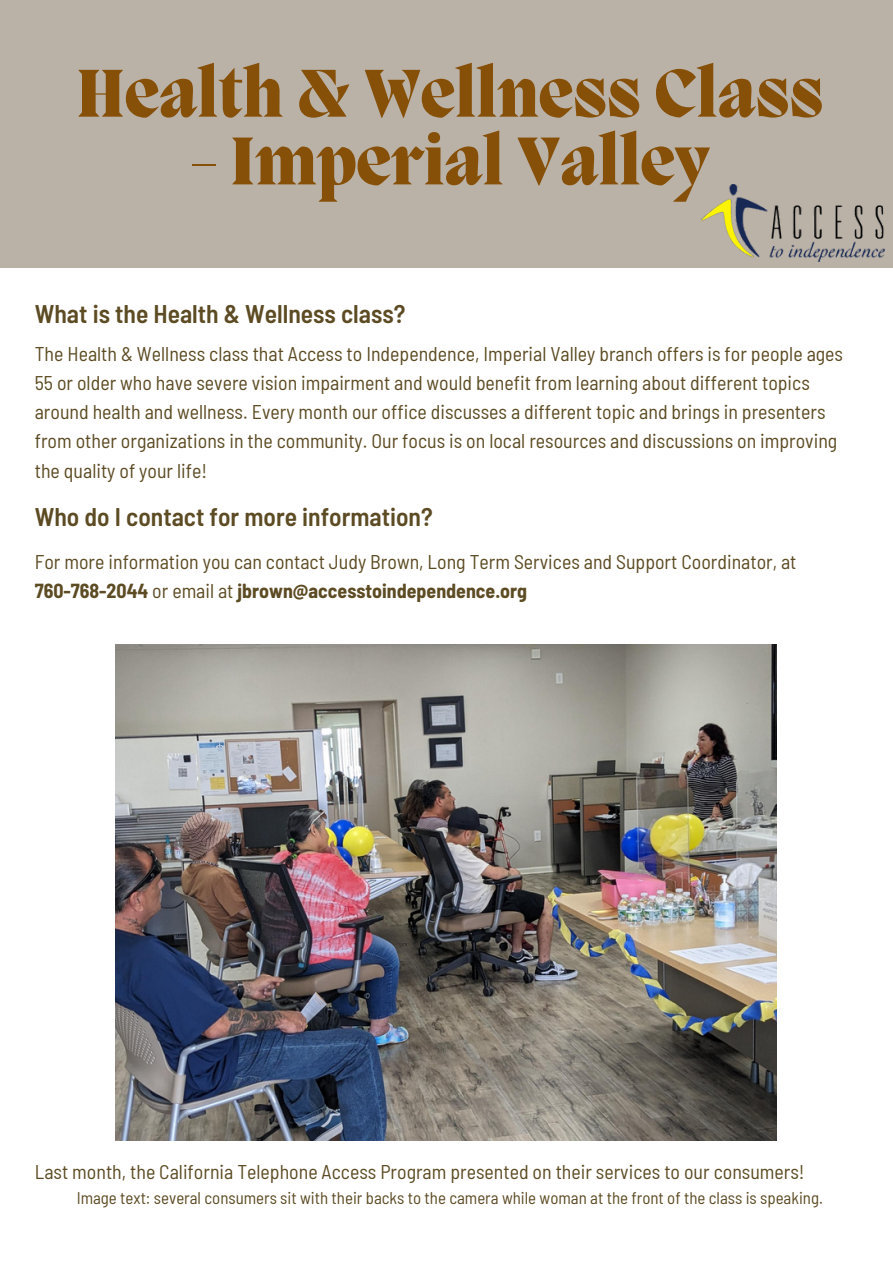
<style>
.page{position:relative;width:893px;height:1264px;background:#fff}
.page>*{position:absolute;margin:0;border:0;box-sizing:border-box;transform-origin:0 0}
.t1{font:800 69.3px "Migra";color:#875009}
.t2{font:600 semi-condensed 25.5px "Barlow";color:#5c4b23}
.t3{font:semi-condensed 19.8px/29.2px "Barlow";color:#5c4b23}
.t4{font:700 semi-condensed 19.8px "Barlow";color:#5c4b23}
.t5{font:semi-condensed 16.8px "Barlow";color:#5c4b23}
.s1{font-weight:400}
</style>
<div class="page">
<div style="left:1px;top:0;width:891px;height:268px;background:#bab2a7"></div>
<img style="left:701px;top:184px;width:183px;height:78px">
<img style="left:116px;top:645px;width:660px;height:495px">
<p class="t1" style="left:76px;top:60px;width:748px">Health &amp; Wellness Class</p>
<p class="t1" style="left:190px;top:128px;width:520px">- Imperial Valley</p>
<p class="t2" style="left:35px;top:297px;width:372px">What is the Health &amp; Wellness class?</p>
<p class="t3" style="left:35px;top:338px;width:809px">The Health &amp; Wellness class that Access to Independence, Imperial Valley branch offers is for people ages 55 or older who have severe vision impairment and would benefit from learning about different topics around health and wellness. Every month our office discusses a different topic and brings in presenters from other organizations in the community. Our focus is on local resources and discussions on improving the quality of your life!</p>
<p class="t2" style="left:35px;top:500px;width:399px">Who do I contact for more information?</p>
<p class="t3" style="left:35px;top:546px;width:763px">For more information you can contact Judy Brown, Long Term Services and Support Coordinator, at</p>
<p class="t4" style="left:35px;top:578px;width:494px">760-768-2044 <span class="s1">or email at</span> jbrown@accesstoindependence.org</p>
<p class="t3" style="left:35px;top:1156px;width:771px">Last month, the California Telephone Access Program presented on their services to our consumers!</p>
<p class="t5" style="left:77px;top:1186px;width:747px">Image text: several consumers sit with their backs to the camera while woman at the front of the class is speaking.</p>
</div>
